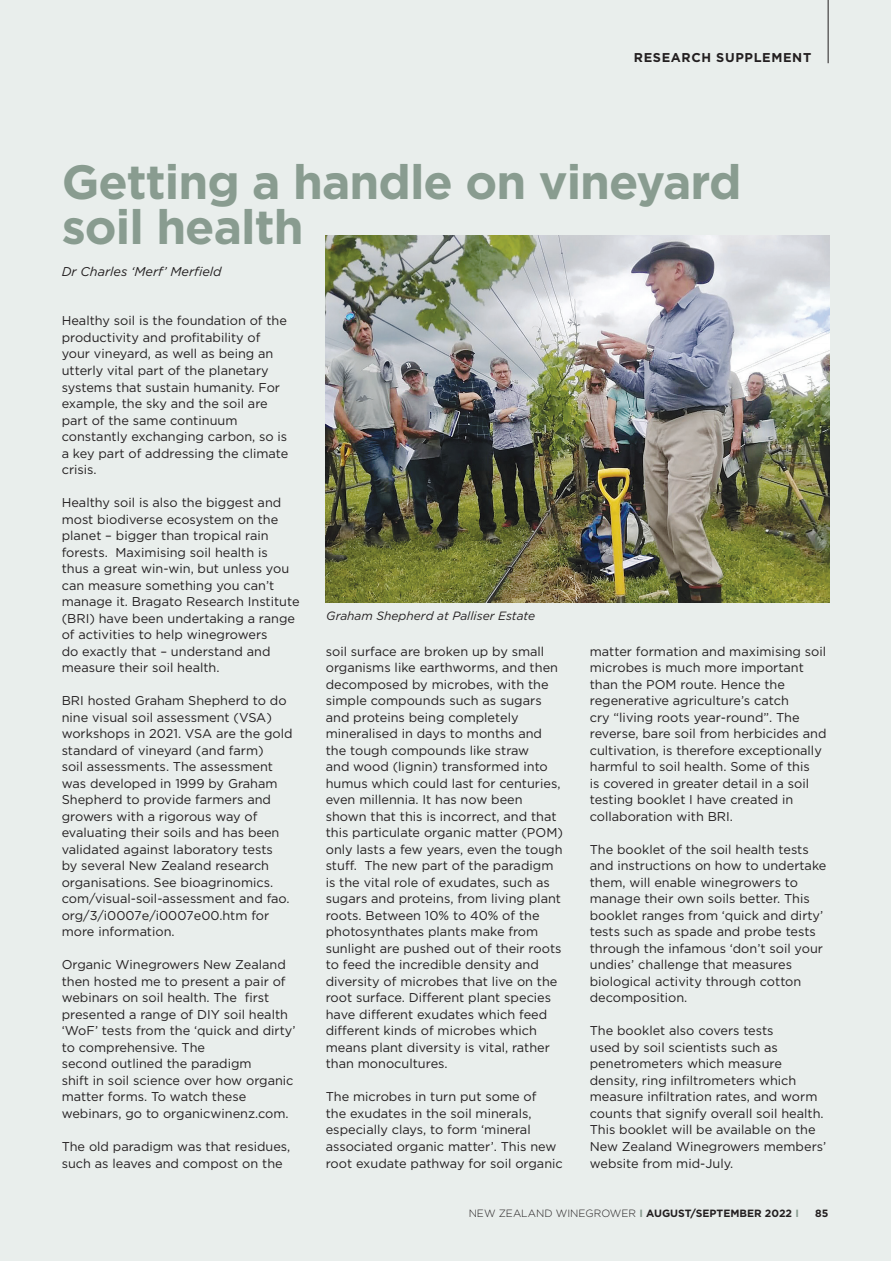
<style>
.page{position:relative;width:891px;height:1261px;background:#fff}
.page>*{position:absolute;margin:0;border:0;box-sizing:border-box;transform-origin:0 0}
.Main_Headline{font:700 48px/45px "Gotham";letter-spacing:-.02em;color:#899c90}
.Body_Text_Sans{font:12.75px/16.5px "Gotham";color:#231f20}
.Author___Organisatio{font:italic 12.75px "Gotham";color:#231f20}
.t1{font:700 12.75px "Gotham";letter-spacing:.05em;color:#231f20}
.Research_caption{font:italic 12px "Gotham";color:#231f20}
.t2{font:300 10.5px "Gotham";color:#231f20}
.t3{font:700 10.5px "Gotham";color:#231f20}
.s1{font-weight:700;color:#899c90}
.s2{font-weight:700}
</style>
<div class="page">
<div style="left:0;top:0;width:890px;height:1260px;background:#e9eeec"></div>
<hr style="left:827px;top:0;width:1px;height:63px;background:#231f20">
<img style="left:326px;top:236px;width:503px;height:366px">
<p class="t1" style="left:633px;top:51px;width:179px">RESEARCH SUPPLEMENT</p>
<p class="Main_Headline" style="left:62px;top:158px;width:681px">Getting a handle on vineyard soil health</p>
<p class="Author___Organisatio" style="left:62px;top:264px;width:161px">Dr Charles ‘Merf’ Merfield</p>
<p class="Body_Text_Sans" style="left:62px;top:312px;width:227px">Healthy soil is the foundation of the productivity and profitability of</p>
<p class="Body_Text_Sans" style="left:62px;top:345px;width:220px">your vineyard, as well as being an utterly vital part of the planetary systems that sustain humanity. For example, the sky and the soil are</p>
<p class="Body_Text_Sans" style="left:62px;top:411px;width:228px">part of the same continuum constantly exchanging carbon, so is a key part of addressing the climate crisis.</p>
<p class="Body_Text_Sans" style="left:62px;top:494px;width:239px">Healthy soil is also the biggest and most biodiverse ecosystem on the planet – bigger than tropical rain forests. Maximising soil health is<br>thus a great win-win, but unless you can measure something you can’t manage it. Bragato Research Institute (BRI) have been undertaking a range of activities to help winegrowers<br>do exactly that – understand and measure their soil health.</p>
<p class="Body_Text_Sans" style="left:62px;top:692px;width:232px">BRI hosted Graham Shepherd to do nine visual soil assessment (VSA) workshops in 2021. VSA are the gold standard of vineyard (and farm)<br>soil assessments. The assessment was developed in 1999 by Graham<br>Shepherd to provide farmers and growers with a rigorous way of evaluating their soils and has been validated against laboratory tests<br>by several New Zealand research organisations. See bioagrinomics. com/visual-soil-assessment and fao. org/3/i0007e/i0007e00.htm for more information.</p>
<p class="Body_Text_Sans" style="left:62px;top:956px;width:235px">Organic Winegrowers New Zealand then hosted me to present a pair of webinars on soil health. The first presented a range of DIY soil health ‘WoF’ tests from the ‘quick and dirty’ to comprehensive. The</p>
<p class="Body_Text_Sans" style="left:62px;top:1055px;width:191px">second outlined the paradigm</p>
<p class="Body_Text_Sans" style="left:62px;top:1071px;width:233px">shift in soil science over how organic</p>
<p class="Body_Text_Sans" style="left:62px;top:1088px;width:186px">matter forms. To watch these</p>
<p class="Body_Text_Sans" style="left:62px;top:1104px;width:228px">webinars, go to organicwinenz.com.</p>
<p class="Body_Text_Sans" style="left:62px;top:1137px;width:230px">The old paradigm was that residues, such as leaves and compost on the</p>
<p class="Research_caption" style="left:326px;top:608px;width:210px">Graham Shepherd at Palliser Estate</p>
<p class="Body_Text_Sans" style="left:326px;top:642px;width:239px">soil surface are broken up by small organisms like earthworms, and then decomposed by microbes, with the simple compounds such as sugars and proteins being completely mineralised in days to months and the tough compounds like straw<br>and wood (lignin) transformed into humus which could last for centuries, even millennia. It has now been shown that this is incorrect, and that this particulate organic matter (POM) only lasts a few years, even the tough stuff. The new part of the paradigm is the vital role of exudates, such as sugars and proteins, from living plant roots. Between 10% to 40% of the photosynthates plants make from sunlight are pushed out of their roots to feed the incredible density and diversity of microbes that live on the root surface. Different plant species have different exudates which feed different kinds of microbes which means plant diversity is vital, rather than monocultures.</p>
<p class="Body_Text_Sans" style="left:326px;top:1088px;width:238px">The microbes in turn put some of<br>the exudates in the soil minerals, especially clays, to form ‘mineral associated organic matter’. This new root exudate pathway for soil organic</p>
<p class="Body_Text_Sans" style="left:589px;top:642px;width:238px">matter formation and maximising soil microbes is much more important than the POM route. Hence the regenerative agriculture’s catch<br>cry “living roots year-round”. The reverse, bare soil from herbicides and cultivation, is therefore exceptionally harmful to soil health. Some of this<br>is covered in greater detail in a soil testing booklet I have created in collaboration with BRI.</p>
<p class="Body_Text_Sans" style="left:589px;top:840px;width:238px">The booklet of the soil health tests and instructions on how to undertake them, will enable winegrowers to manage their own soils better. This booklet ranges from ‘quick and dirty’ tests such as spade and probe tests through the infamous ‘don’t soil your undies’ challenge that measures biological activity through cotton decomposition.</p>
<p class="Body_Text_Sans" style="left:589px;top:1022px;width:238px">The booklet also covers tests<br>used by soil scientists such as penetrometers which measure density, ring infiltrometers which measure infiltration rates, and worm counts that signify overall soil health.<br>This booklet will be available on the New Zealand Winegrowers members’ website from mid-July.</p>
<p class="t2" style="left:468px;top:1206px;width:331px">NEW ZEALAND WINEGROWER <span class="s1">I</span> <span class="s2">AUGUST/SEPTEMBER 2022</span> <span class="s1">I</span></p>
<p class="t3" style="left:815px;top:1207px;width:15px">85</p>
</div>
